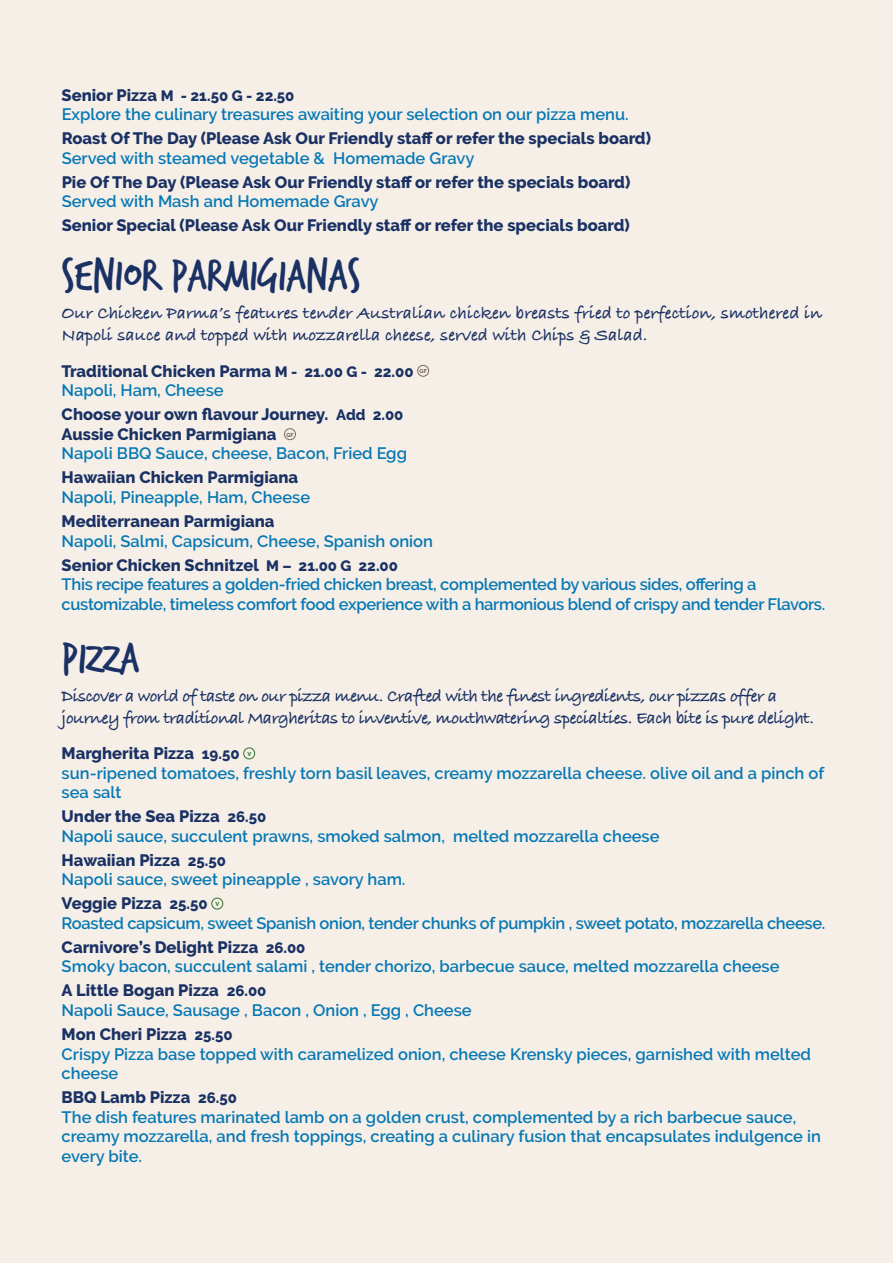
<style>
.page{position:relative;width:893px;height:1263px;background:#f6efe8}
.page>*{position:absolute;margin:0;border:0;box-sizing:border-box;transform-origin:0 0}
.t1{font:48px "Trash Hand";color:#1a3164}
.t2{font:700 18px/21.6px "Bradley Hand ITCTT";letter-spacing:-.03em;color:#1a3164}
.t3{font:700 18px/21.6px "Bradley Hand ITCTT";color:#1a3164}
.t4{font:600 16.5px/19.5px "Raleway";color:#0678b4}
.t5{font:800 16.5px/24px "Raleway";color:#1a3164}
.t6{font:600 16.5px/19.5px "Raleway";letter-spacing:-.02em;color:#0678b4}
.t7{font:800 15px "Raleway";color:#1a3164}
.t8{font:800 5.7px "Raleway";color:#776d5e}
.t9{font:800 5.7px "Raleway";color:#2b722c}
.s1{font-size:16.5px}
.s2{font-size:15px}
.s3{font-weight:600;color:#0678b4}
.s4{font-weight:800;color:#1a3164}
.s5{font-weight:800;font-size:15px;color:#1a3164}
</style>
<div class="page">
<div style="left:417px;top:365px;width:12px;height:12px;border:1px solid #776d5e;border-radius:50%"></div>
<div style="left:284px;top:428px;width:12px;height:12px;border:1px solid #776d5e;border-radius:50%"></div>
<div style="left:243px;top:748px;width:12px;height:11px;border:1px solid #2b722c;border-radius:50%"></div>
<div style="left:212px;top:898px;width:11px;height:11px;border:1px solid #2b722c;border-radius:50%"></div>
<p class="t7" style="left:62px;top:87px;width:234px"><span class="s1">Senior Pizza</span> M - 21.50 G - 22.50</p>
<p class="t4" style="left:62px;top:105px;width:568px">Explore the culinary treasures awaiting your selection on our pizza menu.</p>
<p class="t5" style="left:62px;top:126px;width:591px">Roast Of The Day (Please Ask Our Friendly staff or refer the specials board)</p>
<p class="t4" style="left:62px;top:148px;width:414px">Served with steamed vegetable &amp; Homemade Gravy</p>
<p class="t5" style="left:62px;top:170px;width:570px">Pie Of The Day (Please Ask Our Friendly staff or refer the specials board)</p>
<p class="t4" style="left:62px;top:192px;width:318px">Served with Mash and Homemade Gravy</p>
<p class="t5" style="left:62px;top:214px;width:570px">Senior Special (Please Ask Our Friendly staff or refer the specials board)</p>
<h1 class="t1" style="left:62px;top:252px;width:301px">SENIOR PARMIGIANAS</h1>
<p class="t3" style="left:62px;top:302px;width:762px">Our Chicken Parma’s features tender Australian chicken breasts fried to perfection, smothered in<br>Napoli sauce and topped with mozzarella cheese, served with Chips &amp; Salad.</p>
<p class="t5" style="left:62px;top:359px;width:353px">Traditional Chicken Parma <span class="s2">M - 21.00 G - 22.00</span></p>
<p class="t8" style="left:419px;top:368px;width:9px">GF</p>
<p class="t5" style="left:62px;top:378px;width:343px"><span class="s3">Napoli, Ham, Cheese<br></span>Choose your own flavour Journey. <span class="s2">Add 2.00</span></p>
<p class="t5" style="left:62px;top:422px;width:216px">Aussie Chicken Parmigiana</p>
<p class="t8" style="left:286px;top:431px;width:9px">GF</p>
<p class="t4" style="left:62px;top:444px;width:347px">Napoli BBQ Sauce, cheese, Bacon, Fried Egg</p>
<p class="t5" style="left:62px;top:466px;width:238px">Hawaiian Chicken Parmigiana</p>
<p class="t4" style="left:62px;top:487px;width:250px">Napoli, Pineapple, Ham, Cheese</p>
<p class="t5" style="left:62px;top:509px;width:214px">Mediterranean Parmigiana</p>
<p class="t4" style="left:62px;top:529px;width:373px;line-height:24px">Napoli, Salmi, Capsicum, Cheese, Spanish onion<br><span class="s4">Senior Chicken Schnitzel</span> <span class="s5">M – 21.00 G 22.00</span></p>
<p class="t6" style="left:62px;top:574px;width:765px">This recipe features a golden-fried chicken breast, complemented by various sides, offering a customizable, timeless comfort food experience with a harmonious blend of crispy and tender Flavors.</p>
<h1 class="t1" style="left:62px;top:634px;width:79px">PIZZA</h1>
<p class="t2" style="left:62px;top:684px;width:754px">Discover a world of taste on our pizza menu. Crafted with the finest ingredients, our pizzas offer a journey from traditional Margheritas to inventive, mouthwatering specialties. Each bite is pure delight.</p>
<p class="t5" style="left:62px;top:741px;width:179px">Margherita Pizza <span class="s2">19.50</span></p>
<p class="t9" style="left:247px;top:750px;width:5px">V</p>
<p class="t4" style="left:62px;top:763px;width:764px">sun-ripened tomatoes, freshly torn basil leaves, creamy mozzarella cheese. olive oil and a pinch of sea salt</p>
<p class="t4" style="left:62px;top:807px;width:599px"><span class="s4">Under the Sea Pizza</span> <span class="s5">26.50<br></span>Napoli sauce, succulent prawns, smoked salmon, melted mozzarella cheese</p>
<p class="t4" style="left:62px;top:850px;width:345px"><span class="s4">Hawaiian Pizza</span> <span class="s5">25.50<br></span>Napoli sauce, sweet pineapple , savory ham.</p>
<p class="t5" style="left:62px;top:892px;width:148px">Veggie Pizza <span class="s2">25.50</span></p>
<p class="t9" style="left:215px;top:901px;width:5px">V</p>
<p class="t6" style="left:62px;top:911px;width:765px;line-height:24px">Roasted capsicum, sweet Spanish onion, tender chunks of pumpkin , sweet potato, mozzarella cheese.<br><span class="s4">Carnivore’s Delight Pizza</span> <span class="s5">26.00</span></p>
<p class="t4" style="left:62px;top:955px;width:719px;line-height:24px">Smoky bacon, succulent salami , tender chorizo, barbecue sauce, melted mozzarella cheese<br><span class="s4">A Little Bogan Pizza</span> <span class="s5">26.00</span></p>
<p class="t4" style="left:62px;top:998px;width:412px;line-height:24px">Napoli Sauce, Sausage , Bacon , Onion , Egg , Cheese<br><span class="s4">Mon Cheri Pizza</span> <span class="s5">25.50</span></p>
<p class="t4" style="left:62px;top:1044px;width:751px">Crispy Pizza base topped with caramelized onion, cheese Krensky pieces, garnished with melted cheese</p>
<p class="t4" style="left:62px;top:1087px;width:761px"><span class="s4">BBQ Lamb Pizza</span> <span class="s5">26.50<br></span>The dish features marinated lamb on a golden crust, complemented by a rich barbecue sauce, creamy mozzarella, and fresh toppings, creating a culinary fusion that encapsulates indulgence in every bite.</p>
</div>
